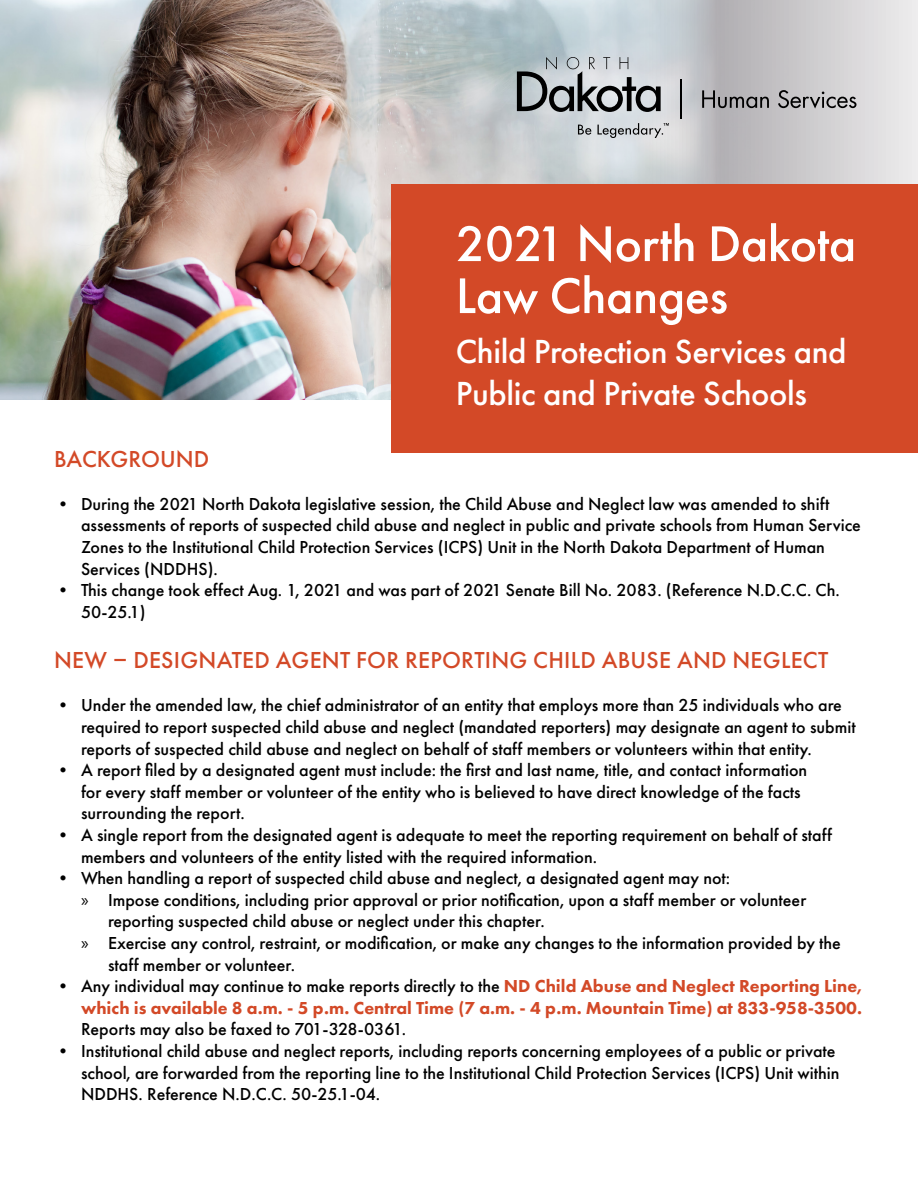
<style>
.page{position:relative;width:918px;height:1188px;background:#fff}
.page>*{position:absolute;margin:0;border:0;box-sizing:border-box;transform-origin:0 0}
.t1{font:500 52.05px/52.1px "Futura PT";letter-spacing:-.01em;color:#fff}
.t2{font:500 34.65px/41.5px "Futura PT";letter-spacing:-.01em;color:#fff}
.t3{font:500 24px "Futura PT";letter-spacing:.01em;color:#d34927}
.t4{font:500 18px/21.6px "Futura PT";color:#000}
.t5{font:800 18px/21.6px "Futura PT";color:#d34927;text-align:right}
.s1{font-family:"Myriad Pro";font-weight:400}
.s2{font-weight:500;color:#000}
</style>
<div class="page">
<svg style="left:806px;top:0;width:112px;height:184px;background:#dcdbdd"></svg>
<img style="left:0;top:0;width:806px;height:400px">
<hr style="left:680px;top:80px;width:2px;height:39px;background:#000">
<svg style="left:702px;top:90px;width:67px;height:18px"></svg>
<svg style="left:778px;top:90px;width:78px;height:19px"></svg>
<svg style="left:517px;top:57px;width:144px;height:55px;background:#979c9f"></svg>
<svg style="left:578px;top:125px;width:13px;height:10px"></svg>
<svg style="left:598px;top:123px;width:71px;height:15px"></svg>
<div style="left:392px;top:184px;width:526px;height:269px;background:#d34927"></div>
<h1 class="t1" style="left:456px;top:218px;width:402px">2021 North Dakota<br>Law Changes</h1>
<h2 class="t2" style="left:456px;top:331px;width:392px">Child Protection Services and<br>Public and Private Schools</h2>
<h3 class="t3" style="left:54px;top:444px;width:157px">BACKGROUND</h3>
<p class="t4" style="left:81px;top:493px;width:781px;text-indent:-27px">• During the 2021 North Dakota legislative session, the Child Abuse and Neglect law was amended to shift assessments of reports of suspected child abuse and neglect in public and private schools from Human Service Zones to the Institutional Child Protection Services (ICPS) Unit in the North Dakota Department of Human Services (NDDHS).</p>
<p class="t4" style="left:81px;top:579px;width:760px;text-indent:-27px">• This change took effect Aug. 1, 2021 and was part of 2021 Senate Bill No. 2083. (Reference N.D.C.C. Ch.<br>50-25.1)</p>
<h3 class="t3" style="left:54px;top:646px;width:776px">NEW – DESIGNATED AGENT FOR REPORTING CHILD ABUSE AND NEGLECT</h3>
<p class="t4" style="left:81px;top:695px;width:776px;text-indent:-27px">• Under the amended law, the chief administrator of an entity that employs more than 25 individuals who are required to report suspected child abuse and neglect (mandated reporters) may designate an agent to submit reports of suspected child abuse and neglect on behalf of staff members or volunteers within that entity.</p>
<p class="t4" style="left:81px;top:759px;width:728px;text-indent:-27px">• A report filed by a designated agent must include: the first and last name, title, and contact information for every staff member or volunteer of the entity who is believed to have direct knowledge of the facts surrounding the report.</p>
<p class="t4" style="left:81px;top:824px;width:753px;text-indent:-27px">• A single report from the designated agent is adequate to meet the reporting requirement on behalf of staff members and volunteers of the entity listed with the required information.</p>
<p class="t4" style="left:54px;top:867px;width:678px">• When handling a report of suspected child abuse and neglect, a designated agent may not:</p>
<p class="t4" style="left:81px;top:889px;width:727px"><span class="s1">»</span> Impose conditions, including prior approval or prior notification, upon a staff member or volunteer</p>
<p class="t4" style="left:108px;top:911px;width:438px">reporting suspected child abuse or neglect under this chapter.</p>
<p class="t4" style="left:81px;top:932px;width:761px"><span class="s1">»</span> Exercise any control, restraint, or modification, or make any changes to the information provided by the</p>
<p class="t4" style="left:108px;top:954px;width:188px">staff member or volunteer.</p>
<p class="t5" style="left:54px;top:975px;width:810px"><span class="s2">• Any individual may continue to make reports directly to the</span> ND Child Abuse and Neglect Reporting Line, which is available 8 a.m. - 5 p.m. Central Time (7 a.m. - 4 p.m. Mountain Time) at 833-958-3500.</p>
<p class="t4" style="left:81px;top:1019px;width:327px">Reports may also be faxed to 701-328-0361.</p>
<p class="t4" style="left:81px;top:1040px;width:760px;text-indent:-27px">• Institutional child abuse and neglect reports, including reports concerning employees of a public or private school, are forwarded from the reporting line to the Institutional Child Protection Services (ICPS) Unit within<br>NDDHS. Reference N.D.C.C. 50-25.1-04.</p>
</div>
